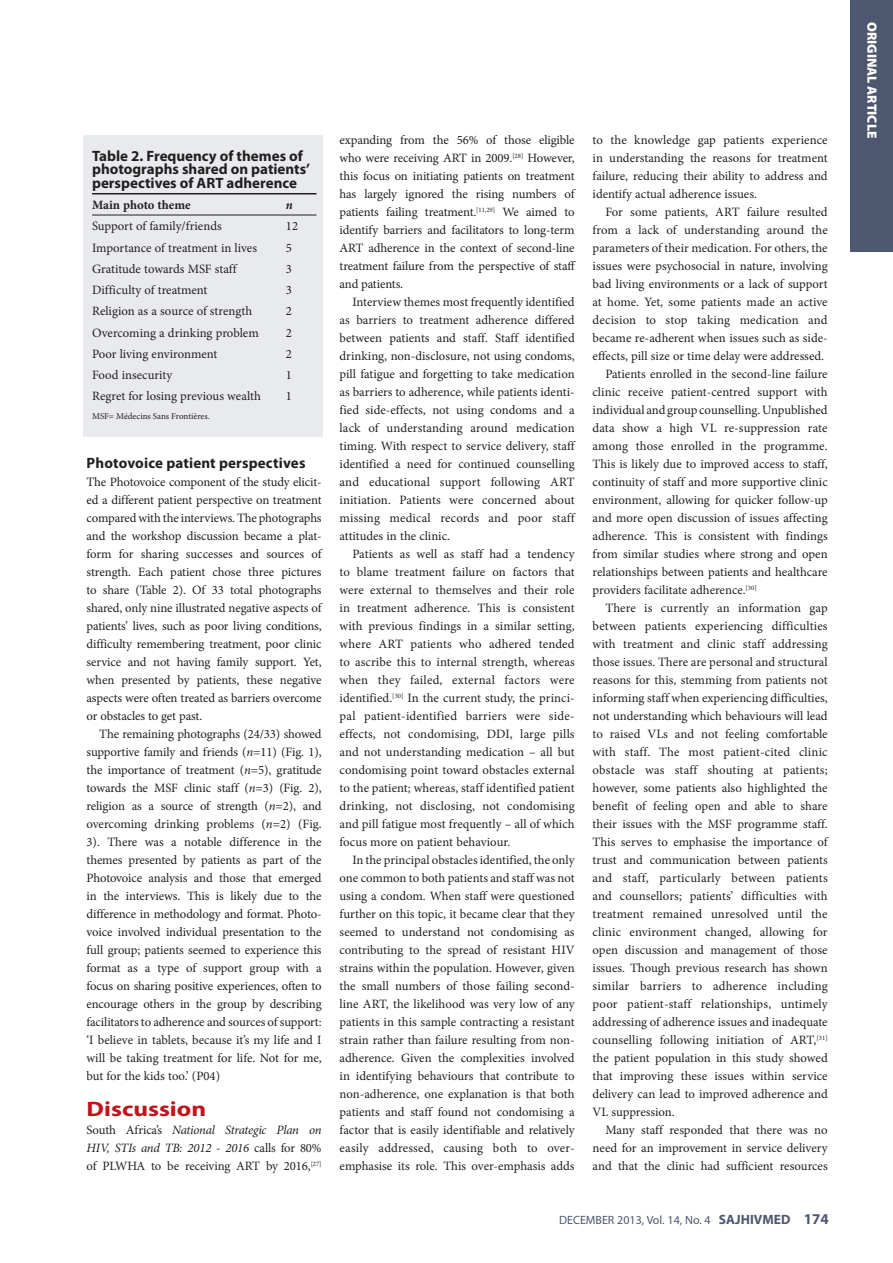
<style>
.page{position:relative;width:893px;height:1263px;background:#fff}
.page>*{position:absolute;margin:0;border:0;box-sizing:border-box;transform-origin:0 0}
.B_HEAD{font:700 21px "Myriad Pro";color:#c4121a;scale:1.2 1}
.TABLE_HEAD{font:700 15px/13.5px "Myriad Pro";color:#231f20}
.D_HEAD{font:700 15px "Myriad Pro";letter-spacing:.01em;color:#231f20}
.t1{font:900 13.5px "Myriad Pro";color:#fff}
.BODY_COPY{font:12.75px/18px "Minion Pro";color:#231f20;text-align:justify}
.BODY_TEXT_1ST_PARAGR{font:12.75px/18px "Minion Pro";letter-spacing:-.01em;color:#231f20;text-align:justify}
.TABLE_COPY{font:12.75px "Minion Pro";color:#231f20}
.TABLE_FIELD_NAME{font:700 12.75px "Minion Pro";letter-spacing:-.005em;color:#231f20}
.TABLE_FIELD_NAME-2{font:italic 700 12.75px "Minion Pro";color:#231f20}
.t2{font:12px "Myriad Pro";color:#4d5770}
.TABLE_FOOTNOTE{font:9px "Minion Pro";color:#231f20}
.s1{font-style:italic}
.s2{font-weight:700;font-size:13.5px}
.s3{font-weight:700;font-size:15px}
</style>
<div class="page">
<div style="left:850px;top:0;width:43px;height:252px;background:#4d5770"></div>
<div style="left:84px;top:135px;width:239px;height:302px;background:#e9eaee"></div>
<hr style="left:92px;top:193px;width:194px;height:1px;background:#231f20">
<hr style="left:286px;top:193px;width:30px;height:1px;background:#231f20">
<hr style="left:92px;top:215px;width:194px;height:1px;background:#231f20">
<hr style="left:286px;top:215px;width:30px;height:1px;background:#231f20">
<p class="TABLE_HEAD" style="left:92px;top:149px;width:219px">Table 2. Frequency of themes of photographs shared on patients’ perspectives of ART adherence</p>
<p class="TABLE_FIELD_NAME" style="left:92px;top:196px;width:100px">Main photo theme</p>
<p class="TABLE_FIELD_NAME-2" style="left:286px;top:196px;width:8px">n</p>
<p class="TABLE_COPY" style="left:92px;top:218px;width:131px">Support of family/friends</p>
<p class="TABLE_COPY" style="left:286px;top:218px;width:14px">12</p>
<p class="TABLE_COPY" style="left:92px;top:239px;width:166px">Importance of treatment in lives</p>
<p class="TABLE_COPY" style="left:286px;top:239px;width:8px">5</p>
<p class="TABLE_COPY" style="left:92px;top:260px;width:146px">Gratitude towards MSF staff</p>
<p class="TABLE_COPY" style="left:286px;top:260px;width:8px">3</p>
<p class="TABLE_COPY" style="left:92px;top:281px;width:117px">Difficulty of treatment</p>
<p class="TABLE_COPY" style="left:286px;top:281px;width:8px">3</p>
<p class="TABLE_COPY" style="left:92px;top:303px;width:162px">Religion as a source of strength</p>
<p class="TABLE_COPY" style="left:286px;top:303px;width:8px">2</p>
<p class="TABLE_COPY" style="left:92px;top:324px;width:168px">Overcoming a drinking problem</p>
<p class="TABLE_COPY" style="left:286px;top:324px;width:8px">2</p>
<p class="TABLE_COPY" style="left:92px;top:345px;width:127px">Poor living environment</p>
<p class="TABLE_COPY" style="left:286px;top:345px;width:8px">2</p>
<p class="TABLE_COPY" style="left:92px;top:367px;width:82px">Food insecurity</p>
<p class="TABLE_COPY" style="left:286px;top:367px;width:8px">1</p>
<p class="TABLE_COPY" style="left:92px;top:388px;width:170px">Regret for losing previous wealth</p>
<p class="TABLE_COPY" style="left:286px;top:388px;width:8px">1</p>
<p class="TABLE_FOOTNOTE" style="left:92px;top:410px;width:119px">MSF= Médecins Sans Frontières.</p>
<h4 class="D_HEAD" style="left:87px;top:455px;width:220px">Photovoice patient perspectives</h4>
<p class="BODY_COPY" style="left:87px;top:473px;width:237px">The Photovoice component of the study elicit&shy;ed a different patient perspective on treatment compared with the interviews. The photographs and the workshop discussion became a plat&shy;form for sharing successes and sources of strength. Each patient chose three pictures to share (Table 2). Of 33 total photographs shared, only nine illustrated negative aspects of patients’ lives, such as poor living conditions, difficulty remembering treatment, poor clinic service and not having family support. Yet, when presented by patients, these negative aspects were often treated as barriers overcome or obstacles to get past.</p>
<p class="BODY_COPY" style="left:87px;top:725px;width:237px;text-indent:13px">The remaining photographs (24/33) showed supportive family and friends (<span class="s1">n</span>=11) (Fig. 1), the importance of treatment (<span class="s1">n</span>=5), gratitude towards the MSF clinic staff (<span class="s1">n</span>=3) (Fig. 2), religion as a source of strength (<span class="s1">n</span>=2), and overcoming drinking problems (<span class="s1">n</span>=2) (Fig.<br>3). There was a notable difference in the themes presented by patients as part of the Photovoice analysis and those that emerged in the interviews. This is likely due to the difference in methodology and format. Photo&shy;voice involved individual presentation to the full group; patients seemed to experience this format as a type of support group with a focus on sharing positive experiences, often to encourage others in the group by describing facilitators to adherence and sources of support: ‘I believe in tablets, because it’s my life and I will be taking treatment for life. Not for me, but for the kids too.’ (P04)</p>
<h2 class="B_HEAD" style="left:87px;top:1097px;width:101px">Discussion</h2>
<p class="BODY_TEXT_1ST_PARAGR" style="left:87px;top:1121px;width:237px">South Africa’s <span class="s1">National Strategic Plan on HIV, STIs and TB: 2012 - 2016</span> calls for 80% of PLWHA to be receiving ART by 2016,<sup>[27]</sup></p>
<p class="BODY_TEXT_1ST_PARAGR" style="left:340px;top:131px;width:238px">expanding from the 56% of those eligible who were receiving ART in 2009.<sup>[28]</sup> However, this focus on initiating patients on treatment has largely ignored the rising numbers of patients failing treatment.<sup>[11,29]</sup> We aimed to identify barriers and facilitators to long-term ART adherence in the context of second-line treatment failure from the perspective of staff and patients.</p>
<p class="BODY_COPY" style="left:340px;top:293px;width:237px;text-indent:13px">Interview themes most frequently identified as barriers to treatment adherence differed between patients and staff. Staff identified drinking, non-disclosure, not using condoms, pill fatigue and forgetting to take medication as barriers to adherence, while patients identi&shy;fied side-effects, not using condoms and a lack of understanding around medication timing. With respect to service delivery, staff identified a need for continued counselling and educational support following ART initiation. Patients were concerned about missing medical records and poor staff attitudes in the clinic.</p>
<p class="BODY_COPY" style="left:340px;top:545px;width:237px;text-indent:13px">Patients as well as staff had a tendency to blame treatment failure on factors that were external to themselves and their role in treatment adherence. This is consistent with previous findings in a similar setting, where ART patients who adhered tended to ascribe this to internal strength, whereas when they failed, external factors were identified.<sup>[30]</sup> In the current study, the princi&shy;pal patient-identified barriers were side&shy;effects, not condomising, DDI, large pills and not understanding medication – all but condomising point toward obstacles external to the patient; whereas, staff identified patient drinking, not disclosing, not condomising and pill fatigue most frequently – all of which focus more on patient behaviour.</p>
<p class="BODY_COPY" style="left:340px;top:851px;width:237px;text-indent:13px">In the principal obstacles identified, the only one common to both patients and staff was not using a condom. When staff were questioned further on this topic, it became clear that they seemed to understand not condomising as contributing to the spread of resistant HIV strains within the population. However, given the small numbers of those failing second&shy;line ART, the likelihood was very low of any patients in this sample contracting a resistant strain rather than failure resulting from non&shy;adherence. Given the complexities involved in identifying behaviours that contribute to non-adherence, one explanation is that both patients and staff found not condomising a factor that is easily identifiable and relatively easily addressed, causing both to over&shy;emphasise its role. This over-emphasis adds</p>
<p class="BODY_COPY" style="left:593px;top:131px;width:237px">to the knowledge gap patients experience in understanding the reasons for treatment failure, reducing their ability to address and identify actual adherence issues.</p>
<p class="BODY_COPY" style="left:593px;top:203px;width:237px;text-indent:13px">For some patients, ART failure resulted from a lack of understanding around the parameters of their medication. For others, the issues were psychosocial in nature, involving bad living environments or a lack of support at home. Yet, some patients made an active decision to stop taking medication and became re-adherent when issues such as side&shy;effects, pill size or time delay were addressed.</p>
<p class="BODY_COPY" style="left:593px;top:365px;width:237px;text-indent:13px">Patients enrolled in the second-line failure clinic receive patient-centred support with individual and group counselling. Unpublished data show a high VL re-suppression rate among those enrolled in the programme.<br>This is likely due to improved access to staff, continuity of staff and more supportive clinic environment, allowing for quicker follow-up and more open discussion of issues affecting adherence. This is consistent with findings from similar studies where strong and open relationships between patients and healthcare providers facilitate adherence.<sup>[30]</sup></p>
<p class="BODY_COPY" style="left:593px;top:599px;width:237px;text-indent:13px">There is currently an information gap between patients experiencing difficulties with treatment and clinic staff addressing those issues. There are personal and structural reasons for this, stemming from patients not informing staff when experiencing difficulties, not understanding which behaviours will lead to raised VLs and not feeling comfortable with staff. The most patient-cited clinic obstacle was staff shouting at patients; however, some patients also highlighted the benefit of feeling open and able to share their issues with the MSF programme staff.<br>This serves to emphasise the importance of trust and communication between patients and staff, particularly between patients and counsellors; patients’ difficulties with treatment remained unresolved until the clinic environment changed, allowing for open discussion and management of those issues. Though previous research has shown similar barriers to adherence including poor patient-staff relationships, untimely addressing of adherence issues and inadequate counselling following initiation of ART,<sup>[31] </sup>the patient population in this study showed that improving these issues within service delivery can lead to improved adherence and VL suppression.</p>
<p class="BODY_COPY" style="left:593px;top:1121px;width:237px;text-indent:13px">Many staff responded that there was no need for an improvement in service delivery and that the clinic had sufficient resources</p>
<p class="t2" style="left:559px;top:1213px;width:271px">DECEMBER 2013, Vol. 14, No. 4 <span class="s2">SAJHIVMED</span> <span class="s3">174</span></p>
<p class="t1" style="left:880px;top:22px;width:118px;rotate:90deg">ORIGINAL ARTICLE</p>
</div>
